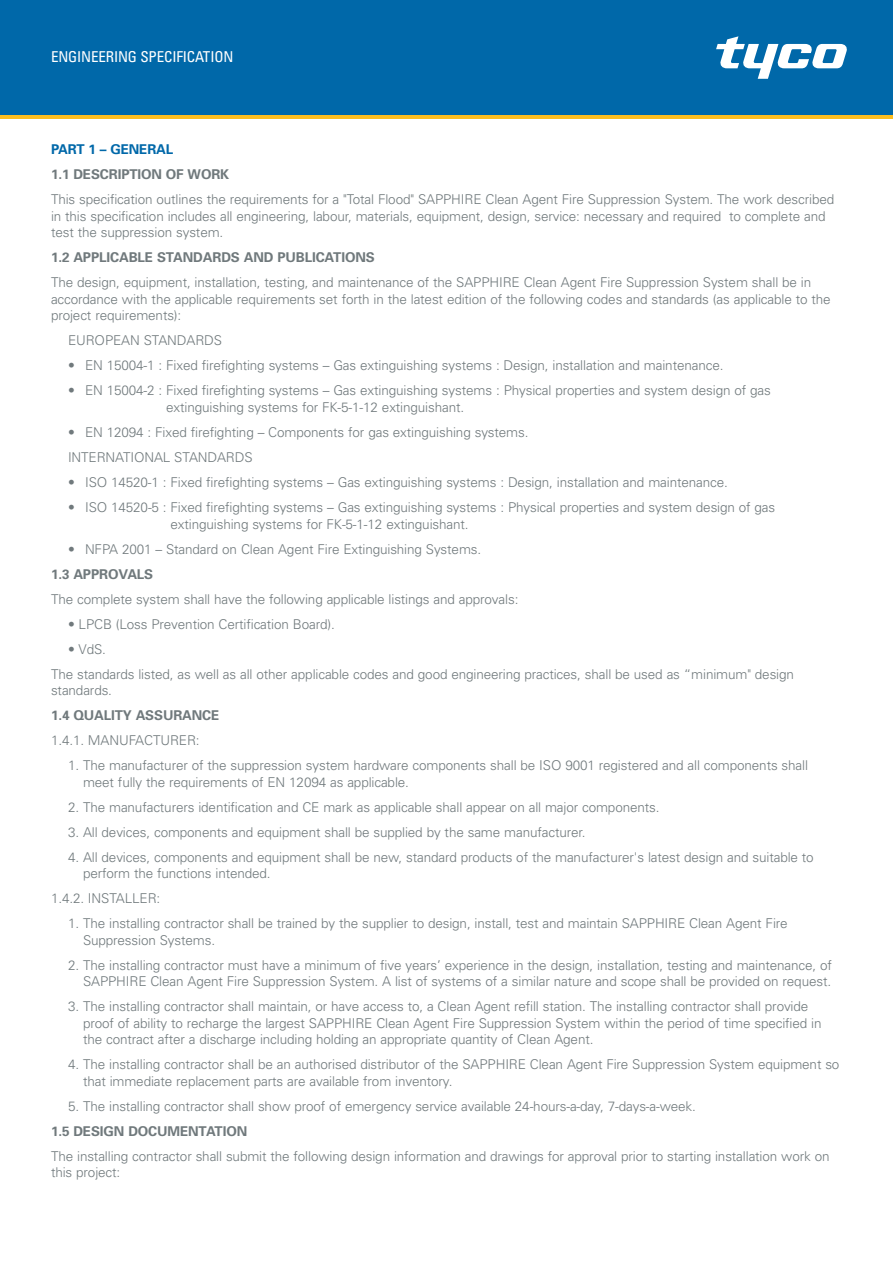
<style>
.page{position:relative;width:893px;height:1263px;background:#fff}
.page>*{position:absolute;margin:0;border:0;box-sizing:border-box;transform-origin:0 0}
._07_Body_text_11_15p{font:condensed 15px "Univers LT Std";letter-spacing:-.01em;color:#fff}
._07_Body_text_11_15p-2{font:300 13.5px/16.5px "Univers";letter-spacing:-.01em;color:#70797c}
._07_Body_text_11_15p-3{font:700 13.5px "Univers";letter-spacing:-.01em;color:#70797c}
._07_Body_text_11_15p-4{font:700 13.5px "Univers";letter-spacing:-.01em;color:#0068a9}
</style>
<div class="page">
<hr style="left:0;top:115px;width:893px;height:4px;background:#fdbe1f">
<div style="left:0;top:0;width:893px;height:115px;background:#0068a9"></div>
<svg style="left:716px;top:36px;width:131px;height:43px"></svg>
<p class="_07_Body_text_11_15p" style="left:51px;top:47px;width:184px">ENGINEERING SPECIFICATION</p>
<p class="_07_Body_text_11_15p-4" style="left:51px;top:141px;width:124px">PART 1 – GENERAL</p>
<p class="_07_Body_text_11_15p-3" style="left:51px;top:166px;width:180px">1.1 DESCRIPTION OF WORK</p>
<p class="_07_Body_text_11_15p-2" style="left:51px;top:191px;width:785px">This specification outlines the requirements for a "Total Flood" SAPPHIRE Clean Agent Fire Suppression System. The work described in this specification includes all engineering, labour, materials, equipment, design, service: necessary and required to complete and test the suppression system.</p>
<p class="_07_Body_text_11_15p-3" style="left:51px;top:249px;width:325px">1.2 APPLICABLE STANDARDS AND PUBLICATIONS</p>
<p class="_07_Body_text_11_15p-2" style="left:51px;top:274px;width:781px">The design, equipment, installation, testing, and maintenance of the SAPPHIRE Clean Agent Fire Suppression System shall be in accordance with the applicable requirements set forth in the latest edition of the following codes and standards (as applicable to the project requirements):</p>
<p class="_07_Body_text_11_15p-2" style="left:68px;top:332px;width:156px">EUROPEAN STANDARDS</p>
<p class="_07_Body_text_11_15p-2" style="left:68px;top:357px;width:657px">• EN 15004-1 : Fixed firefighting systems – Gas extinguishing systems : Design, installation and maintenance.</p>
<p class="_07_Body_text_11_15p-2" style="left:166px;top:382px;width:606px;text-indent:-98px">• EN 15004-2 : Fixed firefighting systems – Gas extinguishing systems : Physical properties and system design of gas extinguishing systems for FK-5-1-12 extinguishant.</p>
<p class="_07_Body_text_11_15p-2" style="left:68px;top:424px;width:462px">• EN 12094 : Fixed firefighting – Components for gas extinguishing systems.</p>
<p class="_07_Body_text_11_15p-2" style="left:68px;top:449px;width:186px">INTERNATIONAL STANDARDS</p>
<p class="_07_Body_text_11_15p-2" style="left:68px;top:474px;width:661px">• ISO 14520-1 : Fixed firefighting systems – Gas extinguishing systems : Design, installation and maintenance.</p>
<p class="_07_Body_text_11_15p-2" style="left:171px;top:499px;width:606px;text-indent:-103px">• ISO 14520-5 : Fixed firefighting systems – Gas extinguishing systems : Physical properties and system design of gas extinguishing systems for FK-5-1-12 extinguishant.</p>
<p class="_07_Body_text_11_15p-2" style="left:68px;top:540px;width:415px">• NFPA 2001 – Standard on Clean Agent Fire Extinguishing Systems.</p>
<p class="_07_Body_text_11_15p-3" style="left:51px;top:565px;width:104px">1.3 APPROVALS</p>
<p class="_07_Body_text_11_15p-2" style="left:51px;top:590px;width:469px">The complete system shall have the following applicable listings and approvals:</p>
<p class="_07_Body_text_11_15p-2" style="left:68px;top:615px;width:268px">• LPCB (Loss Prevention Certification Board).</p>
<p class="_07_Body_text_11_15p-2" style="left:68px;top:640px;width:39px">• VdS.</p>
<p class="_07_Body_text_11_15p-2" style="left:51px;top:665px;width:744px">The standards listed, as well as all other applicable codes and good engineering practices, shall be used as “minimum" design standards.</p>
<p class="_07_Body_text_11_15p-3" style="left:51px;top:706px;width:170px">1.4 QUALITY ASSURANCE</p>
<p class="_07_Body_text_11_15p-2" style="left:51px;top:732px;width:150px">1.4.1. MANUFACTURER:</p>
<p class="_07_Body_text_11_15p-2" style="left:83px;top:757px;width:727px;text-indent:-15px">1. The manufacturer of the suppression system hardware components shall be ISO 9001 registered and all components shall meet fully the requirements of EN 12094 as applicable.</p>
<p class="_07_Body_text_11_15p-2" style="left:68px;top:798px;width:593px">2. The manufacturers identification and CE mark as applicable shall appear on all major components.</p>
<p class="_07_Body_text_11_15p-2" style="left:68px;top:823px;width:519px">3. All devices, components and equipment shall be supplied by the same manufacturer.</p>
<p class="_07_Body_text_11_15p-2" style="left:83px;top:848px;width:732px;text-indent:-15px">4. All devices, components and equipment shall be new, standard products of the manufacturer's latest design and suitable to perform the functions intended.</p>
<p class="_07_Body_text_11_15p-2" style="left:51px;top:890px;width:111px">1.4.2. INSTALLER:</p>
<p class="_07_Body_text_11_15p-2" style="left:83px;top:915px;width:706px;text-indent:-15px">1. The installing contractor shall be trained by the supplier to design, install, test and maintain SAPPHIRE Clean Agent Fire<br>Suppression Systems.</p>
<p class="_07_Body_text_11_15p-2" style="left:68px;top:956px;width:765px;text-align:right">2. The installing contractor must have a minimum of five years’ experience in the design, installation, testing and maintenance, of<br>SAPPHIRE Clean Agent Fire Suppression System. A list of systems of a similar nature and scope shall be provided on request.</p>
<p class="_07_Body_text_11_15p-2" style="left:83px;top:998px;width:740px;text-indent:-15px">3. The installing contractor shall maintain, or have access to, a Clean Agent refill station. The installing contractor shall provide proof of ability to recharge the largest SAPPHIRE Clean Agent Fire Suppression System within the period of time specified in the contract after a discharge including holding an appropriate quantity of Clean Agent.</p>
<p class="_07_Body_text_11_15p-2" style="left:83px;top:1056px;width:758px;text-indent:-15px">4. The installing contractor shall be an authorised distributor of the SAPPHIRE Clean Agent Fire Suppression System equipment so that immediate replacement parts are available from inventory.</p>
<p class="_07_Body_text_11_15p-2" style="left:68px;top:1097px;width:629px">5. The installing contractor shall show proof of emergency service available 24-hours-a-day, 7-days-a-week.</p>
<p class="_07_Body_text_11_15p-3" style="left:51px;top:1122px;width:198px">1.5 DESIGN DOCUMENTATION</p>
<p class="_07_Body_text_11_15p-2" style="left:51px;top:1147px;width:780px">The installing contractor shall submit the following design information and drawings for approval prior to starting installation work on this project:</p>
</div>
